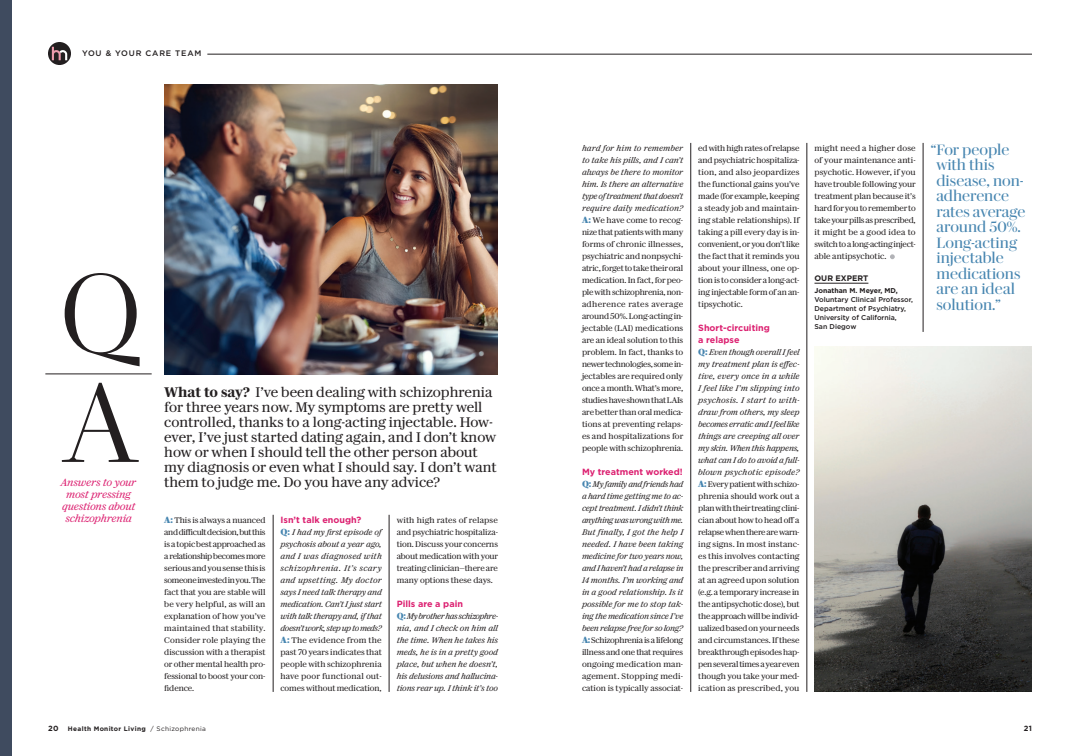
<style>
.page{position:relative;width:1080px;height:756px;background:#fff}
.page>*{position:absolute;margin:0;border:0;box-sizing:border-box;transform-origin:0 0}
.t1{font:300 113.4px "Darby Serif Display";color:#231f20}
.PULL_QUOTE{font:15px/15.5px "Darby Serif Display";color:#4685b0}
.MAIN_QUESTOIN{font:14px/15px "Darby Serif Text";color:#231f20}
.DEK_Serif_Italic{font:italic 10.5px/12px "Darby Serif Text";color:#dc2171;text-align:center}
.BODY_COPY_SERIF_No_I{font:700 9px/12px "Gotham";color:#dc2171}
.BODY_COPY_SERIF_No_I-2{font:8.2px/12px "Darby Serif Text";letter-spacing:-.01em;color:#231f20;text-align:justify}
.ITALIC_QUESTEION{font:italic 8.2px/12px "Darby Serif Text";letter-spacing:-.01em;color:#231f20;text-align:justify}
.TOC_Story_Subhead{font:500 8px "Gotham";letter-spacing:.1em;color:#231f20}
.BODY_COPY_SERIF_No_I-3{font:700 8px "Gotham";color:#231f20}
.t2{font:700 7.5px "Gotham";color:#231f20}
.BODY_COPY_SERIF_No_I-4{font:500 7px/9px "Gotham";color:#231f20}
.t3{font:700 6.5px "Gotham";letter-spacing:.05em;color:#231f20}
.s1{font-weight:600}
.s2{font-weight:700;font-style:normal;font-size:9px;color:#4685b0}
.s3{font-weight:700;font-size:9px;color:#4685b0}
.s4{font-weight:700}
.s5{font-weight:400}
</style>
<div class="page">
<img style="left:814px;top:346px;width:218px;height:346px">
<hr style="left:807px;top:143px;width:1px;height:549px;background:#231f20">
<hr style="left:923px;top:143px;width:1px;height:189px;background:#231f20">
<hr style="left:691px;top:143px;width:1px;height:549px;background:#231f20">
<div style="left:0;top:0;width:11px;height:756px;background:#3f4b5f"></div>
<hr style="left:207px;top:54px;width:825px;height:1px;background:#231f20">
<img style="left:164px;top:85px;width:334px;height:289px">
<hr style="left:814px;top:283px;width:54px;height:1px;background:#231f20">
<svg style="left:890px;top:254px;width:5px;height:5px"></svg>
<hr style="left:273px;top:515px;width:1px;height:177px;background:#231f20">
<hr style="left:389px;top:515px;width:1px;height:177px;background:#231f20">
<svg style="left:48px;top:42px;width:23px;height:23px"></svg>
<svg style="left:52px;top:47px;width:15px;height:13px"></svg>
<hr style="left:45px;top:374px;width:107px;height:1px;background:#231f20">
<p class="TOC_Story_Subhead" style="left:82px;top:48px;width:121px">YOU &amp; YOUR CARE TEAM</p>
<p class="t1" style="left:60px;top:231px;width:82px">Q</p>
<p class="t1" style="left:65px;top:340px;width:73px">A</p>
<p class="DEK_Serif_Italic" style="left:62px;top:487px;width:75px">most pressing questions about schizophrenia</p>
<p class="DEK_Serif_Italic" style="left:61px;top:475px;width:77px">Answers to your</p>
<p class="MAIN_QUESTOIN" style="left:164px;top:383px;width:334px"><span class="s1">What to say?</span> I’ve been dealing with schizophrenia for three years now. My symptoms are pretty well controlled, thanks to a long-acting injectable. How&shy;ever, I’ve just started dating again, and I don’t know how or when I should tell the other person about my diagnosis or even what I should say. I don’t want them to judge me. Do you have any advice?</p>
<p class="BODY_COPY_SERIF_No_I-2" style="left:397px;top:514px;width:103px">with high rates of relapse and psychiatric hospitaliza&shy;tion. Discuss your concerns about medication with your treating clinician—there are many options these days.</p>
<p class="BODY_COPY_SERIF_No_I" style="left:397px;top:598px;width:68px">Pills are a pain</p>
<p class="ITALIC_QUESTEION" style="left:397px;top:610px;width:103px"><span class="s2">Q:</span> My brother has schizophre&shy;nia, and I check on him all the time. When he takes his meds, he is in a pretty good place, but when he doesn’t, his delusions and hallucina&shy;tions rear up. I think it’s too</p>
<p class="BODY_COPY_SERIF_No_I-2" style="left:164px;top:514px;width:103px"><span class="s3">A:</span> This is always a nuanced and difficult decision, but this is a topic best approached as a relationship becomes more serious and you sense this is someone invested in you. The fact that you are stable will be very helpful, as will an explanation of how you’ve maintained that stability.<br>Consider role playing the discussion with a therapist or other mental health pro&shy;fessional to boost your con&shy;fidence.</p>
<p class="BODY_COPY_SERIF_No_I" style="left:280px;top:514px;width:82px">Isn’t talk enough?</p>
<p class="ITALIC_QUESTEION" style="left:280px;top:526px;width:103px"><span class="s2">Q:</span> I had my first episode of psychosis about a year ago, and I was diagnosed with schizophrenia. It’s scary and upsetting. My doctor says I need talk therapy and medication. Can’t I just start with talk therapy and, if that doesn’t work, step up to meds?</p>
<p class="BODY_COPY_SERIF_No_I-2" style="left:280px;top:634px;width:103px"><span class="s3">A:</span> The evidence from the past 70 years indicates that people with schizophrenia have poor functional out&shy;comes without medication,</p>
<p class="ITALIC_QUESTEION" style="left:582px;top:142px;width:103px">hard for him to remember to take his pills, and I can’t always be there to monitor him. Is there an alternative type of treatment that doesn’t require daily medication?</p>
<p class="BODY_COPY_SERIF_No_I-2" style="left:582px;top:214px;width:103px"><span class="s3">A:</span> We have come to recog&shy;nize that patients with many forms of chronic illnesses, psychiatric and nonpsychi&shy;atric, forget to take their oral medication. In fact, for peo&shy;ple with schizophrenia, non&shy;adherence rates average around 50%. Long-acting in&shy;jectable (LAI) medications are an ideal solution to this problem. In fact, thanks to newer technologies, some in&shy;jectables are required only once a month. What’s more, studies have shown that LAIs are better than oral medica&shy;tions at preventing relaps&shy;es and hospitalizations for people with schizophrenia.</p>
<p class="BODY_COPY_SERIF_No_I" style="left:582px;top:466px;width:102px">My treatment worked!</p>
<p class="ITALIC_QUESTEION" style="left:582px;top:478px;width:103px"><span class="s2">Q:</span> My family and friends had a hard time getting me to ac&shy;cept treatment. I didn’t think anything was wrong with me.<br>But finally, I got the help I needed. I have been taking medicine for two years now, and I haven’t had a relapse in 14 months. I’m working and in a good relationship. Is it possible for me to stop tak&shy;ing the medication since I’ve been relapse free for so long?</p>
<p class="BODY_COPY_SERIF_No_I-2" style="left:582px;top:634px;width:103px"><span class="s3">A:</span> Schizophrenia is a lifelong illness and one that requires ongoing medication man&shy;agement. Stopping medi&shy;cation is typically associat-</p>
<p class="BODY_COPY_SERIF_No_I-2" style="left:698px;top:142px;width:103px">ed with high rates of relapse and psychiatric hospitaliza&shy;tion, and also jeopardizes the functional gains you’ve made (for example, keeping a steady job and maintain&shy;ing stable relationships). If taking a pill every day is in&shy;convenient, or you don’t like the fact that it reminds you about your illness, one op&shy;tion is to consider a long-act&shy;ing injectable form of an an&shy;tipsychotic.</p>
<p class="BODY_COPY_SERIF_No_I" style="left:698px;top:322px;width:73px">Short-circuiting a relapse</p>
<p class="ITALIC_QUESTEION" style="left:698px;top:346px;width:103px"><span class="s2">Q:</span> Even though overall I feel my treatment plan is effec&shy;tive, every once in a while I feel like I’m slipping into psychosis. I start to with&shy;draw from others, my sleep becomes erratic and I feel like things are creeping all over my skin. When this happens, what can I do to avoid a full&shy;blown psychotic episode?</p>
<p class="BODY_COPY_SERIF_No_I-2" style="left:698px;top:478px;width:103px"><span class="s3">A:</span> Every patient with schizo&shy;phrenia should work out a plan with their treating clini&shy;cian about how to head off a relapse when there are warn&shy;ing signs. In most instanc&shy;es this involves contacting the prescriber and arriving at an agreed upon solution (e.g. a temporary increase in the antipsychotic dose), but the approach will be individ&shy;ualized based on your needs and circumstances. If these breakthrough episodes hap&shy;pen several times a year even though you take your med&shy;ication as prescribed, you</p>
<p class="BODY_COPY_SERIF_No_I-2" style="left:814px;top:142px;width:103px">might need a higher dose of your maintenance anti&shy;psychotic. However, if you have trouble following your treatment plan because it’s hard for you to remember to take your pills as prescribed, it might be a good idea to switch to a long-acting inject&shy;able antipsychotic.</p>
<p class="BODY_COPY_SERIF_No_I-3" style="left:814px;top:273px;width:55px">OUR EXPERT</p>
<p class="BODY_COPY_SERIF_No_I-4" style="left:814px;top:286px;width:100px"><span class="s4">Jonathan M. Meyer, MD,<br></span>Voluntary Clinical Professor,<br>Department of Psychiatry,<br>University of California,<br>San Diegow</p>
<p class="PULL_QUOTE" style="left:936px;top:141px;width:90px;text-indent:-6px">“For people with this disease, non&shy;adherence rates average around 50%.<br>Long-acting injectable medications are an ideal solution.”</p>
<p class="t2" style="left:48px;top:723px;width:12px">20</p>
<p class="t3" style="left:68px;top:724px;width:139px">Health Monitor Living <span class="s5">/ Schizophrenia</span></p>
<p class="t2" style="left:1024px;top:723px;width:10px">21</p>
</div>
